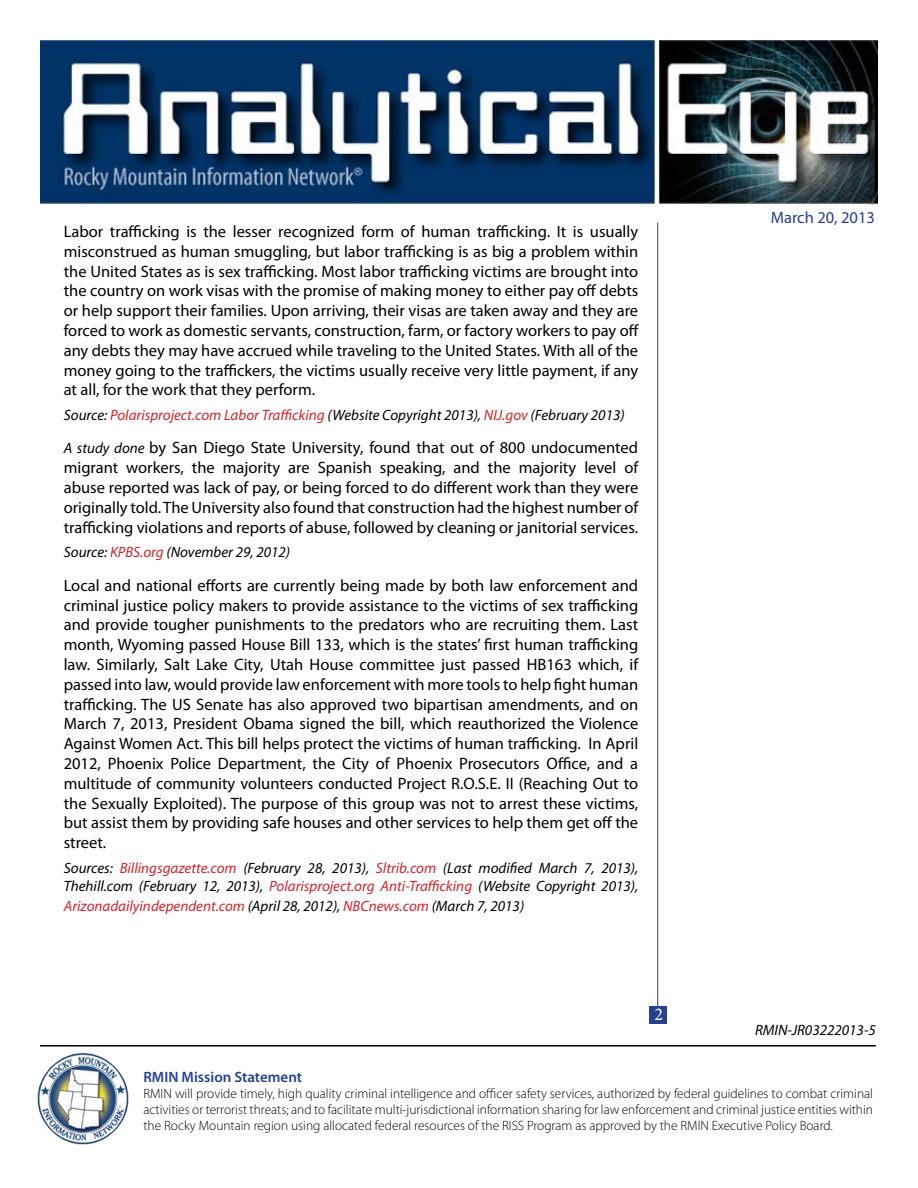
<style>
.page{position:relative;width:918px;height:1188px;background:#fff}
.page>*{position:absolute;margin:0;border:0;box-sizing:border-box;transform-origin:0 0}
.t1{font:18px "Minion Pro";color:#fff}
.t2{font:16.5px/19.8px "Myriad Pro";color:#000;text-align:justify}
.t3{font:16.5px "Myriad Pro";color:#25408f}
.t4{font:italic 15px/18px "Myriad Pro";color:#000}
.t5{font:italic 15px "Myriad Pro";color:#d2232a}
.t6{font:600 15px "Myriad Pro";color:#25408f}
.t7{font:300 13.5px/16.2px "Myriad Pro";color:#000;text-align:justify}
.s1{color:#d2232a}
.s2{font-style:italic;font-size:15px}
.s3{color:#000}
</style>
<div class="page">
<img style="left:40px;top:40px;width:838px;height:164px">
<hr style="left:657px;top:222px;width:1px;height:800px;background:#25408f">
<img style="left:37px;top:1053px;width:92px;height:92px">
<hr style="left:40px;top:1045px;width:836px;height:2px;background:#000">
<div style="left:650px;top:1006px;width:17px;height:18px;background:#25408f"></div>
<p class="t2" style="left:64px;top:221px;width:577px">Labor trafficking is the lesser recognized form of human trafficking. It is usually misconstrued as human smuggling, but labor trafficking is as big a problem within the United States as is sex trafficking. Most labor trafficking victims are brought into the country on work visas with the promise of making money to either pay off debts or help support their families. Upon arriving, their visas are taken away and they are forced to work as domestic servants, construction, farm, or factory workers to pay off any debts they may have accrued while traveling to the United States. With all of the money going to the traffickers, the victims usually receive very little payment, if any at all, for the work that they perform.</p>
<p class="t4" style="left:64px;top:406px;width:562px">Source: <span class="s1">Polarisproject.com Labor Trafficking</span> (Website Copyright 2013), <span class="s1">NIJ.gov</span> (February 2013)</p>
<p class="t2" style="left:64px;top:438px;width:576px"><span class="s2">A study done</span> by San Diego State University, found that out of 800 undocumented migrant workers, the majority are Spanish speaking, and the majority level of abuse reported was lack of pay, or being forced to do different work than they were originally told. The University also found that construction had the highest number of trafficking violations and reports of abuse, followed by cleaning or janitorial services.</p>
<p class="t4" style="left:64px;top:543px;width:228px">Source: <span class="s1">KPBS.org</span> (November 29, 2012)</p>
<p class="t2" style="left:64px;top:575px;width:576px">Local and national efforts are currently being made by both law enforcement and criminal justice policy makers to provide assistance to the victims of sex trafficking and provide tougher punishments to the predators who are recruiting them. Last month, Wyoming passed House Bill 133, which is the states’ first human trafficking law. Similarly, Salt Lake City, Utah House committee just passed HB163 which, if passed into law, would provide law enforcement with more tools to help fight human trafficking. The US Senate has also approved two bipartisan amendments, and on March 7, 2013, President Obama signed the bill, which reauthorized the Violence Against Women Act. This bill helps protect the victims of human trafficking. In April 2012, Phoenix Police Department, the City of Phoenix Prosecutors Office, and a multitude of community volunteers conducted Project R.O.S.E. II (Reaching Out to the Sexually Exploited). The purpose of this group was not to arrest these victims, but assist them by providing safe houses and other services to help them get off the street.</p>
<p class="t4" style="left:64px;top:859px;width:576px">Sources: <span class="s1">Billingsgazette.com</span> (February 28, 2013), <span class="s1">Sltrib.com</span> (Last modified March 7, 2013),<br>Thehill.com (February 12, 2013), <span class="s1">Polarisproject.org Anti-Trafficking</span> (Website Copyright 2013),</p>
<p class="t5" style="left:64px;top:896px;width:462px">Arizonadailyindependent.com <span class="s3">(April 28, 2012),</span> NBCnews.com <span class="s3">(March 7, 2013)</span></p>
<p class="t1" style="left:654px;top:1003px;width:10px">2</p>
<p class="t3" style="left:771px;top:207px;width:106px">March 20, 2013</p>
<p class="t4" style="left:755px;top:1021px;width:122px">RMIN-JR03222013-5</p>
<p class="t6" style="left:143px;top:1067px;width:160px">RMIN Mission Statement</p>
<p class="t7" style="left:143px;top:1085px;width:731px">RMIN will provide timely, high quality criminal intelligence and officer safety services, authorized by federal guidelines to combat criminal activities or terrorist threats; and to facilitate multi-jurisdictional information sharing for law enforcement and criminal justice entities within the Rocky Mountain region using allocated federal resources of the RISS Program as approved by the RMIN Executive Policy Board.</p>
</div>
